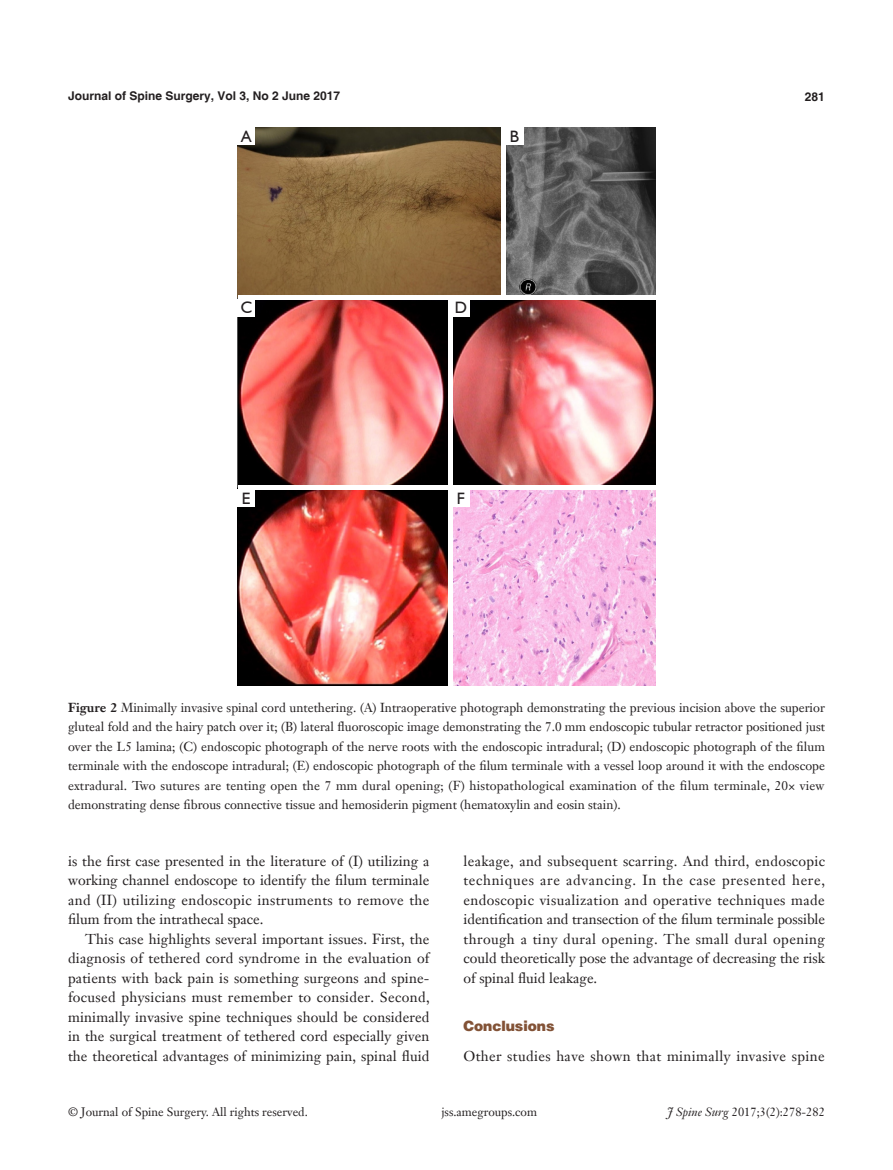
<style>
.page{position:relative;width:893px;height:1170px;background:#fff}
.page>*{position:absolute;margin:0;border:0;box-sizing:border-box;transform-origin:0 0}
.t1{font:16.5px "Humanist 521 BT";color:#231f20}
.t2{font:14.25px/19.5px "Janson Text LT";letter-spacing:.005em;color:#231f20;text-align:justify}
.t3{font:14.25px "Janson Text LT";letter-spacing:.025em;color:#231f20}
.一级标题下沉{font:900 14.25px "Helvetica";color:#825236}
.t4{font:12.75px/19.5px "Janson Text LT";color:#231f20;text-align:justify}
.t5{font:12px "Janson Text LT";color:#231f20}
.t6{font:700 12px "Helvetica";color:#231f20}
.s1{font-weight:700}
.s2{font-style:italic}
</style>
<div class="page">
<img style="left:238px;top:128px;width:417px;height:557px">
<hr style="left:448px;top:298px;width:4px;height:387px;background:#fff">
<hr style="left:238px;top:295px;width:417px;height:4px;background:#fff">
<div style="left:238px;top:485px;width:417px;height:5px;background:#fff"></div>
<div style="left:238px;top:128px;width:17px;height:17px;background:#fff"></div>
<div style="left:238px;top:299px;width:17px;height:17px;background:#fff"></div>
<div style="left:238px;top:490px;width:17px;height:17px;background:#fff"></div>
<div style="left:452px;top:299px;width:17px;height:17px;background:#fff"></div>
<div style="left:452px;top:490px;width:17px;height:17px;background:#fff"></div>
<div style="left:506px;top:128px;width:17px;height:17px;background:#fff"></div>
<hr style="left:502px;top:128px;width:4px;height:167px;background:#fff">
<p class="t6" style="left:68px;top:88px;width:274px">Journal of Spine Surgery, Vol 3, No 2 June 2017</p>
<p class="t6" style="left:805px;top:89px;width:22px">281</p>
<p class="t1" style="left:241px;top:126px;width:12px">A</p>
<p class="t1" style="left:510px;top:126px;width:11px">B</p>
<p class="t1" style="left:241px;top:297px;width:13px">C</p>
<p class="t1" style="left:455px;top:297px;width:14px">D</p>
<p class="t1" style="left:242px;top:488px;width:10px">E</p>
<p class="t1" style="left:457px;top:488px;width:10px">F</p>
<p class="t4" style="left:68px;top:697px;width:758px"><span class="s1">Figure 2</span> Minimally invasive spinal cord untethering. (A) Intraoperative photograph demonstrating the previous incision above the superior gluteal fold and the hairy patch over it; (B) lateral fluoroscopic image demonstrating the 7.0 mm endoscopic tubular retractor positioned just over the L5 lamina; (C) endoscopic photograph of the nerve roots with the endoscopic intradural; (D) endoscopic photograph of the filum terminale with the endoscope intradural; (E) endoscopic photograph of the filum terminale with a vessel loop around it with the endoscope extradural. Two sutures are tenting open the 7 mm dural opening; (F) histopathological examination of the filum terminale, 20× view demonstrating dense fibrous connective tissue and hemosiderin pigment (hematoxylin and eosin stain).</p>
<p class="t2" style="left:68px;top:850px;width:363px">is the first case presented in the literature of (I) utilizing a working channel endoscope to identify the filum terminale and (II) utilizing endoscopic instruments to remove the filum from the intrathecal space.</p>
<p class="t2" style="left:68px;top:928px;width:363px;text-indent:17px">This case highlights several important issues. First, the diagnosis of tethered cord syndrome in the evaluation of patients with back pain is something surgeons and spine&shy;focused physicians must remember to consider. Second, minimally invasive spine techniques should be considered in the surgical treatment of tethered cord especially given the theoretical advantages of minimizing pain, spinal fluid</p>
<p class="t2" style="left:463px;top:850px;width:363px">leakage, and subsequent scarring. And third, endoscopic techniques are advancing. In the case presented here, endoscopic visualization and operative techniques made identification and transection of the filum terminale possible through a tiny dural opening. The small dural opening could theoretically pose the advantage of decreasing the risk of spinal fluid leakage.</p>
<p class="一级标题下沉" style="left:463px;top:1016px;width:92px">Conclusions</p>
<p class="t3" style="left:463px;top:1046px;width:363px">Other studies have shown that minimally invasive spine</p>
<p class="t5" style="left:68px;top:1104px;width:241px">© Journal of Spine Surgery. All rights reserved.</p>
<p class="t5" style="left:441px;top:1104px;width:97px">jss.amegroups.com</p>
<p class="t5" style="left:667px;top:1104px;width:159px"><span class="s2">J Spine Surg</span> 2017;3(2):278-282</p>
</div>
